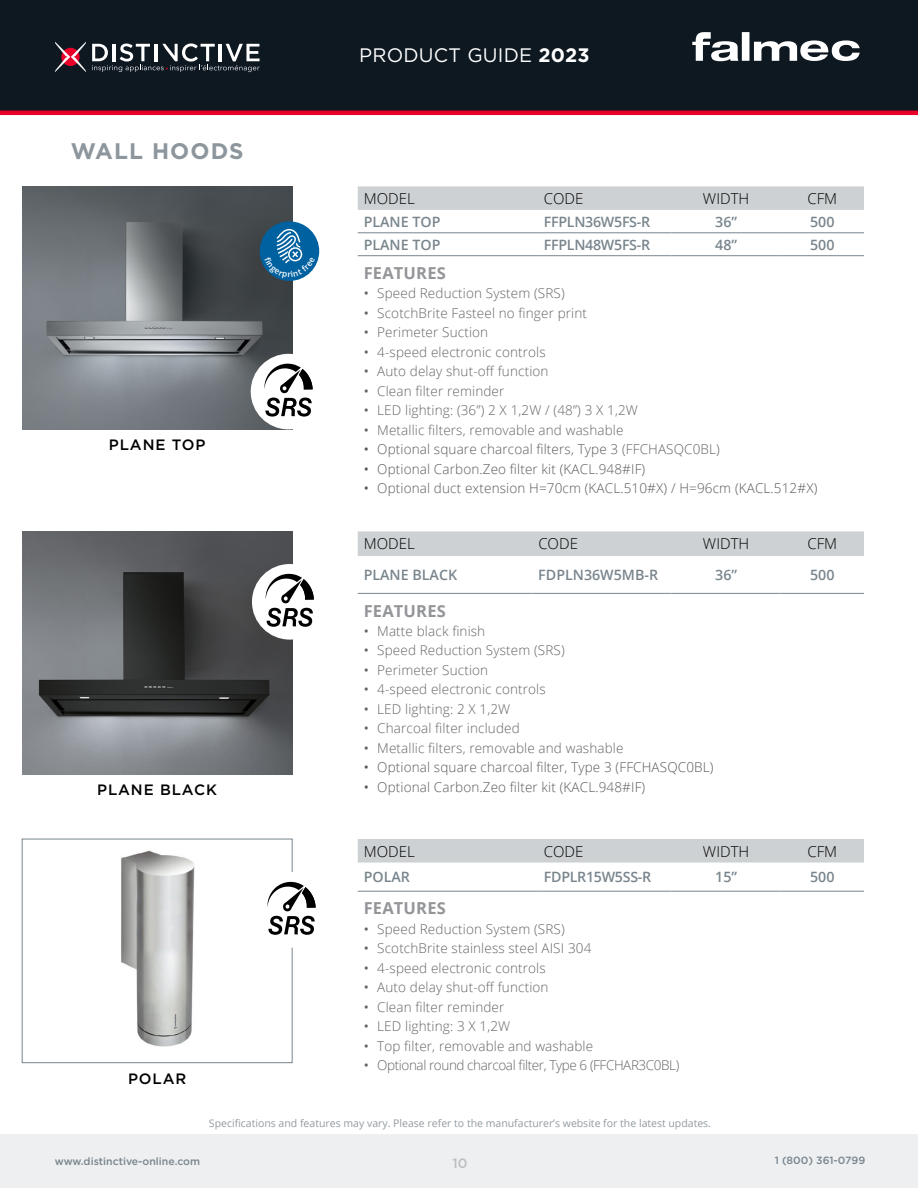
<style>
.page{position:relative;width:918px;height:1188px;background:#fff}
.page>*{position:absolute;margin:0;border:0;box-sizing:border-box;transform-origin:0 0}
.t1{font:700 22.5px "Gotham";letter-spacing:.05em;color:#8c969c}
.t2{font:19.5px "Gotham";letter-spacing:.01em;color:#fff}
.t3{font:700 16.5px "Open Sans";letter-spacing:.01em;color:#939598}
.t4{font:300 15px "Open Sans";color:#000}
.t5{font:500 15px "Gotham";letter-spacing:.06em;color:#000}
.t6{font:600 14.25px "Open Sans";color:#79858d}
.t7{font:600 14.25px "Open Sans";letter-spacing:-.02em;color:#79858d}
.t8{font:300 13.5px "Open Sans";letter-spacing:.01em;color:#636466}
.t9{font:300 13.5px "Open Sans";letter-spacing:.01em;color:#58595b}
.t10{font:300 13.5px "Open Sans";letter-spacing:-.03em;color:#636466}
.t11{font:500 13.5px "Gotham";color:#bcbec0}
.t12{font:10.5px "Open Sans";color:#929ba1}
.t13{font:500 10.5px "Gotham";color:#79858d}
.s1{font-weight:700}
.s2{font-weight:400}
.s3{color:#636466}
</style>
<div class="page">
<div style="left:0;top:0;width:917px;height:111px;background:#0e1821"></div>
<hr style="left:0;top:111px;width:917px;height:4px;background:#e8002a">
<hr style="left:917px;top:0;width:1px;height:111px;background:#0e1821">
<svg style="left:55px;top:42px;width:31px;height:30px"></svg>
<svg style="left:92px;top:43px;width:168px;height:29px"></svg>
<div style="left:0;top:1135px;width:918px;height:53px;background:#edeff0"></div>
<svg style="left:692px;top:32px;width:168px;height:29px"></svg>
<img style="left:22px;top:186px;width:270px;height:243px">
<div style="left:260px;top:221px;width:59px;height:60px;background:#0061a0;border-radius:50%"></div>
<div style="left:358px;top:186px;width:506px;height:24px;background:#cdd1d3"></div>
<hr style="left:358px;top:232px;width:180px;height:1px;background:#79858d">
<hr style="left:538px;top:232px;width:134px;height:1px;background:#79858d">
<hr style="left:672px;top:232px;width:109px;height:1px;background:#79858d">
<hr style="left:781px;top:232px;width:83px;height:1px;background:#79858d">
<hr style="left:358px;top:255px;width:180px;height:1px;background:#79858d">
<hr style="left:538px;top:255px;width:134px;height:1px;background:#79858d">
<hr style="left:672px;top:255px;width:109px;height:1px;background:#79858d">
<hr style="left:781px;top:255px;width:83px;height:1px;background:#79858d">
<div style="left:251px;top:354px;width:75px;height:75px;background:#fff;border-radius:50%"></div>
<svg style="left:264px;top:364px;width:49px;height:53px"></svg>
<img style="left:121px;top:850px;width:74px;height:197px">
<div style="left:22px;top:839px;width:271px;height:224px;border:1px solid #79858d"></div>
<div style="left:358px;top:839px;width:506px;height:24px;background:#cdd1d3"></div>
<hr style="left:358px;top:891px;width:180px;height:1px;background:#79858d">
<hr style="left:538px;top:891px;width:134px;height:1px;background:#79858d">
<hr style="left:672px;top:891px;width:109px;height:1px;background:#79858d">
<hr style="left:781px;top:891px;width:83px;height:1px;background:#79858d">
<div style="left:254px;top:872px;width:75px;height:76px;background:#fff;border-radius:50%"></div>
<svg style="left:267px;top:882px;width:49px;height:53px"></svg>
<img style="left:22px;top:531px;width:270px;height:243px">
<div style="left:358px;top:531px;width:506px;height:25px;background:#cdd1d3"></div>
<hr style="left:358px;top:593px;width:174px;height:1px;background:#79858d">
<hr style="left:532px;top:593px;width:140px;height:1px;background:#79858d">
<hr style="left:672px;top:593px;width:109px;height:1px;background:#79858d">
<hr style="left:781px;top:593px;width:83px;height:1px;background:#79858d">
<div style="left:252px;top:564px;width:76px;height:76px;background:#fff;border-radius:50%"></div>
<svg style="left:266px;top:574px;width:48px;height:53px"></svg>
<svg style="left:264px;top:229px;width:51px;height:50px"></svg>
<h1 class="t1" style="left:71px;top:136px;width:174px">WALL HOODS</h1>
<p class="t5" style="left:109px;top:435px;width:98px">PLANE TOP</p>
<p class="t5" style="left:97px;top:780px;width:121px">PLANE BLACK</p>
<p class="t5" style="left:128px;top:1069px;width:60px">POLAR</p>
<h2 class="t2" style="left:359px;top:42px;width:232px">PRODUCT GUIDE <span class="s1">2023</span></h2>
<p class="t4" style="left:364px;top:188px;width:52px">MODEL</p>
<p class="t4" style="left:544px;top:188px;width:41px">CODE</p>
<p class="t4" style="left:703px;top:188px;width:48px">WIDTH</p>
<p class="t4" style="left:807px;top:188px;width:31px">CFM</p>
<p class="t6" style="left:364px;top:212px;width:78px">PLANE TOP</p>
<p class="t7" style="left:544px;top:212px;width:108px">FFPLN36W5FS-R</p>
<p class="t6" style="left:715px;top:212px;width:23px">36”</p>
<p class="t6" style="left:810px;top:212px;width:26px">500</p>
<p class="t6" style="left:364px;top:235px;width:78px">PLANE TOP</p>
<p class="t7" style="left:544px;top:235px;width:108px">FFPLN48W5FS-R</p>
<p class="t6" style="left:715px;top:235px;width:23px">48”</p>
<p class="t6" style="left:810px;top:235px;width:26px">500</p>
<p class="t3" style="left:364px;top:261px;width:84px">FEATURES</p>
<p class="t8" style="left:364px;top:284px;width:202px"><span class="s2">•</span> Speed Reduction System (SRS)</p>
<p class="t8" style="left:364px;top:304px;width:225px"><span class="s2">•</span> ScotchBrite Fasteel no finger print</p>
<p class="t8" style="left:364px;top:323px;width:126px"><span class="s2">•</span> Perimeter Suction</p>
<p class="t8" style="left:364px;top:343px;width:183px"><span class="s2">•</span> 4-speed electronic controls</p>
<p class="t8" style="left:364px;top:362px;width:186px"><span class="s2">•</span> Auto delay shut-off function</p>
<p class="t8" style="left:364px;top:382px;width:142px"><span class="s2">•</span> Clean filter reminder</p>
<p class="t8" style="left:364px;top:401px;width:276px"><span class="s2">•</span> LED lighting: (36”) 2 X 1,2W / (48”) 3 X 1,2W</p>
<p class="t8" style="left:364px;top:421px;width:261px"><span class="s2">•</span> Metallic filters, removable and washable</p>
<p class="t9" style="left:364px;top:440px;width:358px"><span class="s2">•</span> Optional square charcoal filters, Type 3 <span class="s3">(FFCHASQC0BL)</span></p>
<p class="t9" style="left:364px;top:460px;width:283px"><span class="s2">•</span> Optional Carbon.Zeo filter kit (KACL.948#IF)</p>
<p class="t9" style="left:364px;top:479px;width:455px"><span class="s2">•</span> Optional duct extension H=70cm (KACL.510#X) / H=96cm (KACL.512#X)</p>
<p class="t4" style="left:364px;top:534px;width:52px">MODEL</p>
<p class="t4" style="left:538px;top:534px;width:41px">CODE</p>
<p class="t4" style="left:703px;top:534px;width:48px">WIDTH</p>
<p class="t4" style="left:807px;top:534px;width:31px">CFM</p>
<p class="t6" style="left:364px;top:565px;width:95px">PLANE BLACK</p>
<p class="t6" style="left:538px;top:565px;width:121px">FDPLN36W5MB-R</p>
<p class="t6" style="left:715px;top:565px;width:23px">36”</p>
<p class="t6" style="left:810px;top:565px;width:26px">500</p>
<p class="t3" style="left:364px;top:599px;width:84px">FEATURES</p>
<p class="t8" style="left:364px;top:622px;width:123px"><span class="s2">•</span> Matte black finish</p>
<p class="t8" style="left:364px;top:641px;width:202px"><span class="s2">•</span> Speed Reduction System (SRS)</p>
<p class="t8" style="left:364px;top:661px;width:126px"><span class="s2">•</span> Perimeter Suction</p>
<p class="t8" style="left:364px;top:680px;width:183px"><span class="s2">•</span> 4-speed electronic controls</p>
<p class="t8" style="left:364px;top:700px;width:148px"><span class="s2">•</span> LED lighting: 2 X 1,2W</p>
<p class="t8" style="left:364px;top:719px;width:158px"><span class="s2">•</span> Charcoal filter included</p>
<p class="t8" style="left:364px;top:739px;width:261px"><span class="s2">•</span> Metallic filters, removable and washable</p>
<p class="t9" style="left:364px;top:758px;width:351px"><span class="s2">•</span> Optional square charcoal filter, Type 3 (FFCHASQC0BL)</p>
<p class="t9" style="left:364px;top:778px;width:283px"><span class="s2">•</span> Optional Carbon.Zeo filter kit (KACL.948#IF)</p>
<p class="t4" style="left:364px;top:841px;width:52px">MODEL</p>
<p class="t4" style="left:544px;top:841px;width:41px">CODE</p>
<p class="t4" style="left:703px;top:841px;width:48px">WIDTH</p>
<p class="t4" style="left:807px;top:841px;width:31px">CFM</p>
<p class="t6" style="left:364px;top:867px;width:48px">POLAR</p>
<p class="t7" style="left:544px;top:867px;width:109px">FDPLR15W5SS-R</p>
<p class="t6" style="left:715px;top:867px;width:23px">15”</p>
<p class="t6" style="left:810px;top:867px;width:26px">500</p>
<p class="t3" style="left:364px;top:897px;width:84px">FEATURES</p>
<p class="t8" style="left:364px;top:920px;width:202px"><span class="s2">•</span> Speed Reduction System (SRS)</p>
<p class="t8" style="left:364px;top:939px;width:229px"><span class="s2">•</span> ScotchBrite stainless steel AISI 304</p>
<p class="t8" style="left:364px;top:959px;width:183px"><span class="s2">•</span> 4-speed electronic controls</p>
<p class="t8" style="left:364px;top:978px;width:186px"><span class="s2">•</span> Auto delay shut-off function</p>
<p class="t8" style="left:364px;top:998px;width:142px"><span class="s2">•</span> Clean filter reminder</p>
<p class="t8" style="left:364px;top:1017px;width:148px"><span class="s2">•</span> LED lighting: 3 X 1,2W</p>
<p class="t8" style="left:364px;top:1037px;width:231px"><span class="s2">•</span> Top filter, removable and washable</p>
<p class="t10" style="left:364px;top:1056px;width:317px"><span class="s2">•</span> Optional round charcoal filter, Type 6 (FFCHAR3C0BL)</p>
<p class="t12" style="left:209px;top:1116px;width:504px">Specifications and features may vary. Please refer to the manufacturer’s website for the latest updates.</p>
<p class="t13" style="left:55px;top:1154px;width:147px">www.distinctive-online.com</p>
<p class="t13" style="left:775px;top:1153px;width:92px">1 (800) 361-0799</p>
<p class="t11" style="left:453px;top:1154px;width:17px">10</p>
</div>
